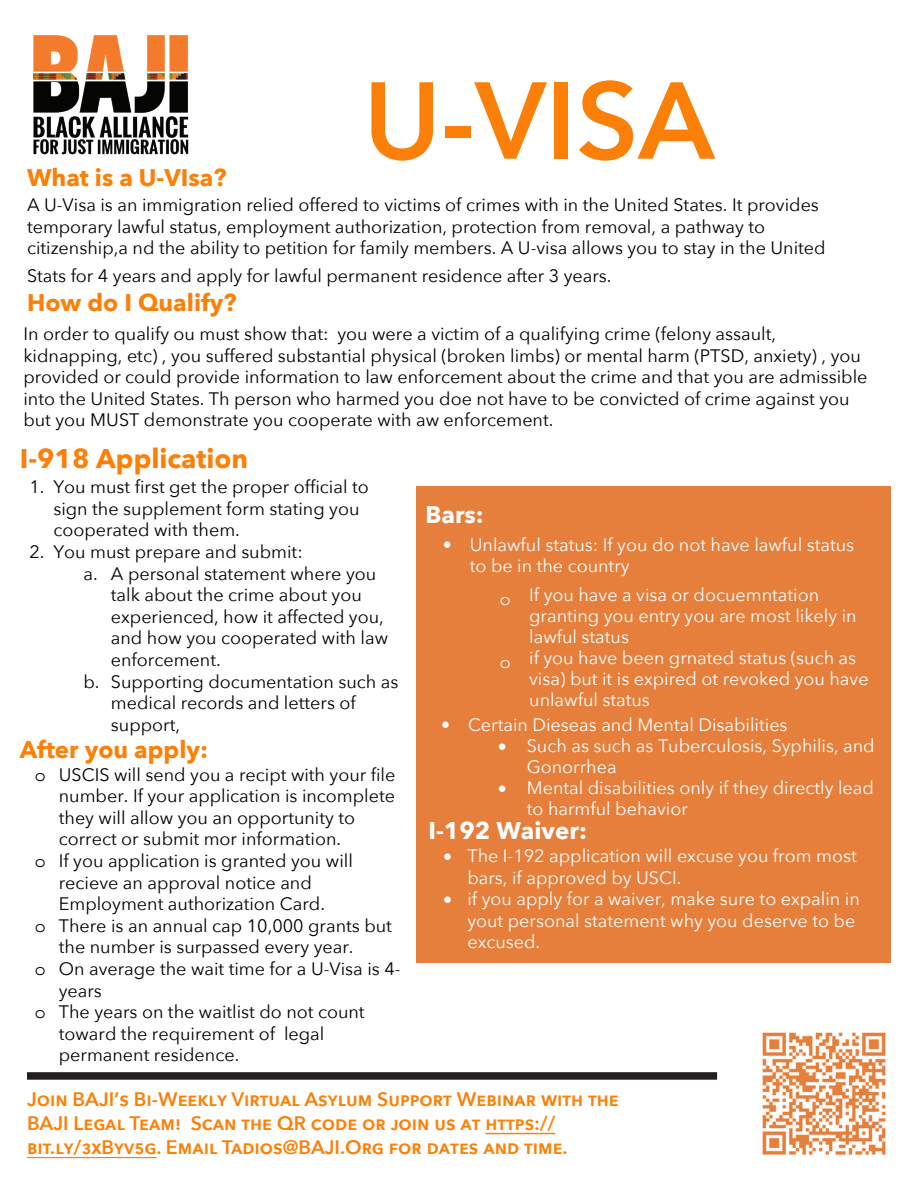
<style>
.page{position:relative;width:918px;height:1188px;background:#fff}
.page>*{position:absolute;margin:0;border:0;box-sizing:border-box;transform-origin:0 0}
.t1{font:600 108px "Avenir Next";color:#fc8008}
.t2{font:700 27px "Avenir Next";color:#fc8008}
.t3{font:700 24px "Avenir Next";color:#fc8008}
.t4{font:700 24px "Avenir Next";color:#fff}
.t5{font:700 24px "Avenir Next";color:#fff}
.t6{font:600 19.5px/24px "Avenir Next";color:#fc8008}
.t7{font:18px/21.6px "Avenir Next";color:#000}
.t8{font:18px/21px "Avenir Next";color:#fff}
.s1{font-family:"Courier Std"}
.s2{font-style:inherit}
</style>
<div class="page">
<img style="left:33px;top:35px;width:156px;height:120px">
<div style="left:27px;top:1072px;width:690px;height:8px;background:#231f20"></div>
<img style="left:762px;top:1032px;width:124px;height:123px">
<hr style="left:27px;top:1157px;width:130px;height:1px;background:#fc8008">
<hr style="left:485px;top:1133px;width:70px;height:1px;background:#fc8008">
<div style="left:417px;top:486px;width:474px;height:477px;background:#e57f3b"></div>
<h1 class="t1" style="left:364px;top:28px;width:352px">U-VISA</h1>
<h3 class="t3" style="left:27px;top:157px;width:201px">What is a U-VIsa?</h3>
<p class="t7" style="left:27px;top:193px;width:800px">A U-Visa is an immigration relied offered to victims of crimes with in the United States. It provides temporary lawful status, employment authorization, protection from removal, a pathway to citizenship,a nd the ability to petition for family members. A U-visa allows you to stay in the United</p>
<p class="t7" style="left:27px;top:264px;width:586px">Stats for 4 years and apply for lawful permanent residence after 3 years.</p>
<h3 class="t3" style="left:27px;top:282px;width:211px">How do I Qualify?</h3>
<p class="t7" style="left:23px;top:322px;width:846px">In order to qualify ou must show that: you were a victim of a qualifying crime (felony assault, kidnapping, etc) , you suffered substantial physical (broken limbs) or mental harm (PTSD, anxiety) , you provided or could provide information to law enforcement about the crime and that you are admissible into the United States. Th person who harmed you doe not have to be convicted of crime against you but you MUST demonstrate you cooperate with aw enforcement.</p>
<h2 class="t2" style="left:20px;top:435px;width:230px">I-918 Application</h2>
<p class="t7" style="left:53px;top:475px;width:317px;text-indent:-24px">1. You must first get the proper official to sign the supplement form stating you cooperated with them.</p>
<p class="t7" style="left:29px;top:540px;width:275px">2. You must prepare and submit:</p>
<p class="t7" style="left:83px;top:562px;width:294px">a. A personal statement where you</p>
<p class="t7" style="left:111px;top:583px;width:252px">talk about the crime about you</p>
<p class="t7" style="left:111px;top:605px;width:275px">experienced, how it affected you,</p>
<p class="t7" style="left:111px;top:627px;width:279px">and how you cooperated with law</p>
<p class="t7" style="left:111px;top:648px;width:111px">enforcement.</p>
<p class="t7" style="left:83px;top:670px;width:317px">b. Supporting documentation such as</p>
<p class="t7" style="left:111px;top:691px;width:246px">medical records and letters of</p>
<p class="t7" style="left:111px;top:713px;width:71px">support,</p>
<h3 class="t3" style="left:20px;top:729px;width:190px">After you apply:</h3>
<p class="t7" style="left:35px;top:763px;width:362px"><span class="s1">o</span> USCIS will send you a recipt with your file</p>
<p class="t7" style="left:59px;top:784px;width:338px">number. If your application is incomplete</p>
<p class="t7" style="left:59px;top:806px;width:298px">they will allow you an opportunity to</p>
<p class="t7" style="left:59px;top:828px;width:284px">correct or submit mor information.</p>
<p class="t7" style="left:35px;top:849px;width:320px"><span class="s1">o</span> If you application is granted you will</p>
<p class="t7" style="left:59px;top:871px;width:255px">recieve an approval notice and</p>
<p class="t7" style="left:59px;top:892px;width:268px">Employment authorization Card.</p>
<p class="t7" style="left:35px;top:914px;width:359px"><span class="s1">o</span> There is an annual cap 10,000 grants but</p>
<p class="t7" style="left:59px;top:936px;width:296px">the number is surpassed every year.</p>
<p class="t7" style="left:35px;top:957px;width:367px"><span class="s1">o</span> On average the wait time for a U-Visa is 4-</p>
<p class="t7" style="left:59px;top:979px;width:45px">years</p>
<p class="t7" style="left:35px;top:1000px;width:331px"><span class="s1">o</span> The years on the waitlist do not count</p>
<p class="t7" style="left:59px;top:1022px;width:267px">toward the requirement of legal</p>
<p class="t7" style="left:59px;top:1044px;width:182px">permanent residence.</p>
<h3 class="t5" style="left:426px;top:493px;width:60px">Bars<span class="s2">:</span></h3>
<p class="t8" style="left:470px;top:533px;width:386px;text-indent:-27px">• Unlawful status: If you do not have lawful status to be in the country</p>
<p class="t8" style="left:500px;top:584px;width:321px"><span class="s1">o</span> If you have a visa or docuemntation</p>
<p class="t8" style="left:529px;top:605px;width:329px">granting you entry you are most likely in</p>
<p class="t8" style="left:529px;top:626px;width:101px">lawful status</p>
<p class="t8" style="left:500px;top:647px;width:358px"><span class="s1">o</span> if you have been grnated status (such as</p>
<p class="t8" style="left:529px;top:668px;width:341px">visa) but it is expired ot revoked you have</p>
<p class="t8" style="left:529px;top:689px;width:122px">unlawful status</p>
<p class="t8" style="left:441px;top:713px;width:348px">• Certain Dieseas and Mental Disabilities</p>
<p class="t8" style="left:527px;top:734px;width:349px;text-indent:-29px">• Such as such as Tuberculosis, Syphilis, and<br>Gonorrhea</p>
<p class="t8" style="left:527px;top:776px;width:349px;text-indent:-29px">• Mental disabilities only if they directly lead to harmful behavior</p>
<h3 class="t4" style="left:428px;top:810px;width:160px">I-192 Waiver<span class="s2">:</span></h3>
<p class="t8" style="left:467px;top:844px;width:391px;line-height:21.6px;text-indent:-24px">• The I-192 application will excuse you from most bars, if approved by USCI.</p>
<p class="t8" style="left:467px;top:887px;width:394px;line-height:21.6px;text-indent:-24px">• if you apply for a waiver, make sure to expalin in yout personal statement why you deserve to be excused.</p>
<p class="t6" style="left:27px;top:1087px;width:593px">Join BAJI’s Bi-Weekly Virtual Asylum Support Webinar with the<br>BAJI Legal Team! Scan the QR code or join us at https:// bit.ly/3xByv5g. Email Tadios@BAJI.Org for dates and time.</p>
</div>
